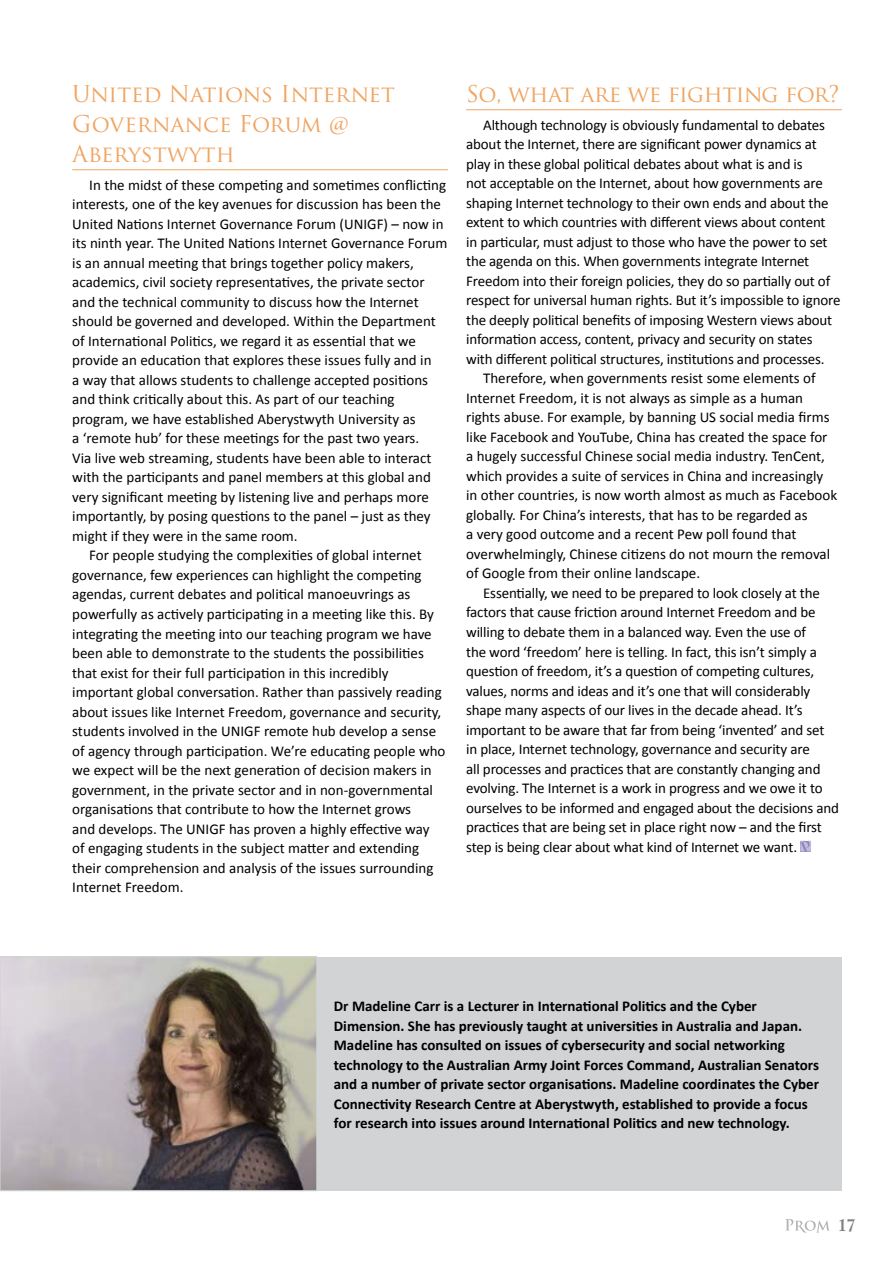
<style>
.page{position:relative;width:893px;height:1263px;background:#fff}
.page>*{position:absolute;margin:0;border:0;box-sizing:border-box;transform-origin:0 0}
.t1{font:22.5px/30px "Trajan Pro";color:#f1a461}
.t2{font:22.5px "Trajan Pro";letter-spacing:-.02em;color:#f1a461}
.t3{font:700 18px "Italian Garamond BT";color:#000}
.t4{font:15px "Calibri";letter-spacing:-.005em;color:#000}
.t5{font:700 15px/19.5px "Calibri";color:#000}
</style>
<div class="page">
<svg style="left:785px;top:1219px;width:45px;height:13px"></svg>
<hr style="left:72px;top:169px;width:376px;height:1px;background:#f1a461">
<hr style="left:466px;top:109px;width:376px;height:1px;background:#f1a461">
<svg style="left:800px;top:841px;width:11px;height:10px"></svg>
<div style="left:317px;top:957px;width:525px;height:234px;background:#d1d3d4"></div>
<img style="left:2px;top:958px;width:313px;height:231px">
<div style="left:0;top:956px;width:317px;height:235px;border:1px solid #d1d3d4"></div>
<h1 class="t1" style="left:72px;top:79px;width:324px">United Nations Internet<br>Governance Forum @<br>Aberystwyth</h1>
<p class="t4" style="left:89px;top:176px;width:358px">In the midst of these competing and sometimes conflicting</p>
<p class="t4" style="left:72px;top:195px;width:370px">interests, one of the key avenues for discussion has been the</p>
<p class="t4" style="left:72px;top:215px;width:373px">United Nations Internet Governance Forum (UNIGF) – now in</p>
<p class="t4" style="left:72px;top:234px;width:377px">its ninth year. The United Nations Internet Governance Forum</p>
<p class="t4" style="left:72px;top:254px;width:343px">is an annual meeting that brings together policy makers,</p>
<p class="t4" style="left:72px;top:273px;width:354px">academics, civil society representatives, the private sector</p>
<p class="t4" style="left:72px;top:293px;width:348px">and the technical community to discuss how the Internet</p>
<p class="t4" style="left:72px;top:312px;width:365px">should be governed and developed. Within the Department</p>
<p class="t4" style="left:72px;top:332px;width:345px">of International Politics, we regard it as essential that we</p>
<p class="t4" style="left:72px;top:351px;width:361px">provide an education that explores these issues fully and in</p>
<p class="t4" style="left:72px;top:371px;width:357px">a way that allows students to challenge accepted positions</p>
<p class="t4" style="left:72px;top:390px;width:324px">and think critically about this. As part of our teaching</p>
<p class="t4" style="left:72px;top:410px;width:345px">program, we have established Aberystwyth University as</p>
<p class="t4" style="left:72px;top:429px;width:348px">a ‘remote hub’ for these meetings for the past two years.</p>
<p class="t4" style="left:72px;top:449px;width:361px">Via live web streaming, students have been able to interact</p>
<p class="t4" style="left:72px;top:468px;width:360px">with the participants and panel members at this global and</p>
<p class="t4" style="left:72px;top:488px;width:358px">very significant meeting by listening live and perhaps more</p>
<p class="t4" style="left:72px;top:507px;width:360px">importantly, by posing questions to the panel – just as they</p>
<p class="t4" style="left:72px;top:527px;width:225px">might if they were in the same room.</p>
<p class="t4" style="left:89px;top:546px;width:334px">For people studying the complexities of global internet</p>
<p class="t4" style="left:72px;top:566px;width:351px">governance, few experiences can highlight the competing</p>
<p class="t4" style="left:72px;top:585px;width:340px">agendas, current debates and political manoeuvrings as</p>
<p class="t4" style="left:72px;top:605px;width:363px">powerfully as actively participating in a meeting like this. By</p>
<p class="t4" style="left:72px;top:624px;width:361px">integrating the meeting into our teaching program we have</p>
<p class="t4" style="left:72px;top:644px;width:353px">been able to demonstrate to the students the possibilities</p>
<p class="t4" style="left:72px;top:663px;width:318px">that exist for their full participation in this incredibly</p>
<p class="t4" style="left:72px;top:683px;width:371px">important global conversation. Rather than passively reading</p>
<p class="t4" style="left:72px;top:702px;width:370px">about issues like Internet Freedom, governance and security,</p>
<p class="t4" style="left:72px;top:722px;width:365px">students involved in the UNIGF remote hub develop a sense</p>
<p class="t4" style="left:72px;top:741px;width:375px">of agency through participation. We’re educating people who</p>
<p class="t4" style="left:72px;top:761px;width:361px">we expect will be the next generation of decision makers in</p>
<p class="t4" style="left:72px;top:780px;width:362px">government, in the private sector and in non-governmental</p>
<p class="t4" style="left:72px;top:800px;width:340px">organisations that contribute to how the Internet grows</p>
<p class="t4" style="left:72px;top:819px;width:359px">and develops. The UNIGF has proven a highly effective way</p>
<p class="t4" style="left:72px;top:839px;width:348px">of engaging students in the subject matter and extending</p>
<p class="t4" style="left:72px;top:858px;width:363px">their comprehension and analysis of the issues surrounding</p>
<p class="t4" style="left:72px;top:878px;width:113px">Internet Freedom.</p>
<h1 class="t2" style="left:466px;top:79px;width:375px">So, what are we fighting for?</h1>
<p class="t4" style="left:483px;top:116px;width:343px">Although technology is obviously fundamental to debates</p>
<p class="t4" style="left:466px;top:135px;width:352px">about the Internet, there are significant power dynamics at</p>
<p class="t4" style="left:466px;top:155px;width:338px">play in these global political debates about what is and is</p>
<p class="t4" style="left:466px;top:174px;width:358px">not acceptable on the Internet, about how governments are</p>
<p class="t4" style="left:466px;top:194px;width:364px">shaping Internet technology to their own ends and about the</p>
<p class="t4" style="left:466px;top:213px;width:361px">extent to which countries with different views about content</p>
<p class="t4" style="left:466px;top:233px;width:363px">in particular, must adjust to those who have the power to set</p>
<p class="t4" style="left:466px;top:252px;width:345px">the agenda on this. When governments integrate Internet</p>
<p class="t4" style="left:466px;top:272px;width:366px">Freedom into their foreign policies, they do so partially out of</p>
<p class="t4" style="left:466px;top:291px;width:376px">respect for universal human rights. But it’s impossible to ignore</p>
<p class="t4" style="left:466px;top:311px;width:368px">the deeply political benefits of imposing Western views about</p>
<p class="t4" style="left:466px;top:330px;width:348px">information access, content, privacy and security on states</p>
<p class="t4" style="left:466px;top:350px;width:360px">with different political structures, institutions and processes.</p>
<p class="t4" style="left:483px;top:369px;width:334px">Therefore, when governments resist some elements of</p>
<p class="t4" style="left:466px;top:389px;width:338px">Internet Freedom, it is not always as simple as a human</p>
<p class="t4" style="left:466px;top:408px;width:365px">rights abuse. For example, by banning US social media firms</p>
<p class="t4" style="left:466px;top:428px;width:363px">like Facebook and YouTube, China has created the space for</p>
<p class="t4" style="left:466px;top:447px;width:360px">a hugely successful Chinese social media industry. TenCent,</p>
<p class="t4" style="left:466px;top:467px;width:359px">which provides a suite of services in China and increasingly</p>
<p class="t4" style="left:466px;top:486px;width:373px">in other countries, is now worth almost as much as Facebook</p>
<p class="t4" style="left:466px;top:506px;width:343px">globally. For China’s interests, that has to be regarded as</p>
<p class="t4" style="left:466px;top:525px;width:332px">a very good outcome and a recent Pew poll found that</p>
<p class="t4" style="left:466px;top:545px;width:366px">overwhelmingly, Chinese citizens do not mourn the removal</p>
<p class="t4" style="left:466px;top:564px;width:233px">of Google from their online landscape.</p>
<p class="t4" style="left:483px;top:584px;width:338px">Essentially, we need to be prepared to look closely at the</p>
<p class="t4" style="left:466px;top:603px;width:351px">factors that cause friction around Internet Freedom and be</p>
<p class="t4" style="left:466px;top:623px;width:341px">willing to debate them in a balanced way. Even the use of</p>
<p class="t4" style="left:466px;top:642px;width:352px">the word ‘freedom’ here is telling. In fact, this isn’t simply a</p>
<p class="t4" style="left:466px;top:662px;width:350px">question of freedom, it’s a question of competing cultures,</p>
<p class="t4" style="left:466px;top:681px;width:346px">values, norms and ideas and it’s one that will considerably</p>
<p class="t4" style="left:466px;top:701px;width:338px">shape many aspects of our lives in the decade ahead. It’s</p>
<p class="t4" style="left:466px;top:720px;width:360px">important to be aware that far from being ‘invented’ and set</p>
<p class="t4" style="left:466px;top:740px;width:345px">in place, Internet technology, governance and security are</p>
<p class="t4" style="left:466px;top:759px;width:356px">all processes and practices that are constantly changing and</p>
<p class="t4" style="left:466px;top:779px;width:358px">evolving. The Internet is a work in progress and we owe it to</p>
<p class="t4" style="left:466px;top:798px;width:374px">ourselves to be informed and engaged about the decisions and</p>
<p class="t4" style="left:466px;top:818px;width:357px">practices that are being set in place right now – and the first</p>
<p class="t4" style="left:466px;top:837px;width:330px">step is being clear about what kind of Internet we want.</p>
<p class="t5" style="left:334px;top:996px;width:487px">Dr Madeline Carr is a Lecturer in International Politics and the Cyber Dimension. She has previously taught at universities in Australia and Japan.<br>Madeline has consulted on issues of cybersecurity and social networking technology to the Australian Army Joint Forces Command, Australian Senators and a number of private sector organisations. Madeline coordinates the Cyber Connectivity Research Centre at Aberystwyth, established to provide a focus for research into issues around International Politics and new technology.</p>
<p class="t3" style="left:837px;top:1214px;width:20px">17</p>
</div>
